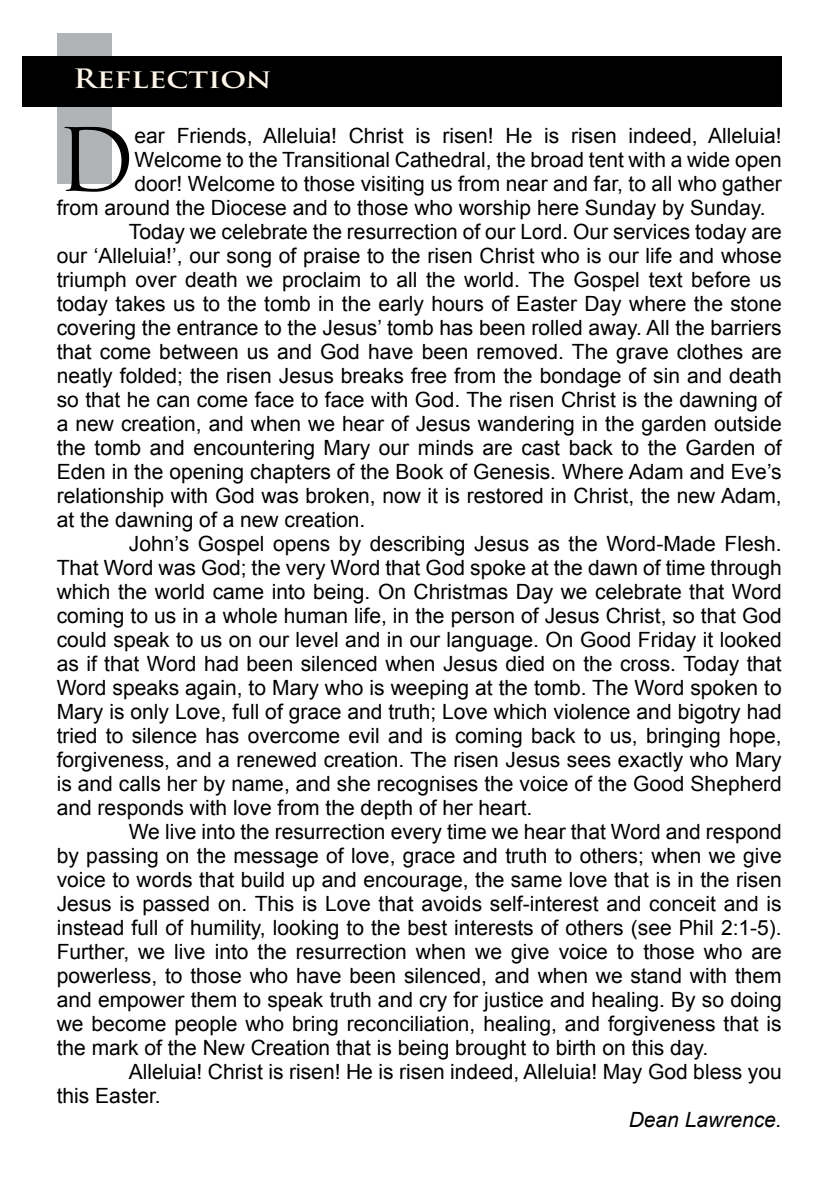
<style>
.page{position:relative;width:840px;height:1191px;background:#fff}
.page>*{position:absolute;margin:0;border:0;box-sizing:border-box;transform-origin:0 0}
.t1{font:84.8px "Trajan Pro";color:#000}
.t2{font:700 26px "Trajan Pro";letter-spacing:-.005em;color:#fff6eb;scale:1.2 1}
.t3{font:21px "Arial";color:#000}
.t4{font:italic 21px "Arial";color:#000}
</style>
<div class="page">
<div style="left:57px;top:33px;width:54px;height:150px;background:#b1b4b6"></div>
<div style="left:23px;top:56px;width:758px;height:51px;background:#000"></div>
<p class="t2" style="left:73px;top:62px;width:167px">Reflection</p>
<h1 class="t1" style="left:57px;top:106px;width:79px">D</h1>
<p class="t3" style="left:134px;top:122px;width:648px">ear Friends, Alleluia! Christ is risen! He is risen indeed, Alleluia!</p>
<p class="t3" style="left:134px;top:146px;width:648px">Welcome to the Transitional Cathedral, the broad tent with a wide open</p>
<p class="t3" style="left:134px;top:170px;width:648px">door! Welcome to those visiting us from near and far, to all who gather</p>
<p class="t3" style="left:57px;top:194px;width:710px">from around the Diocese and to those who worship here Sunday by Sunday.</p>
<p class="t3" style="left:129px;top:218px;width:654px">Today we celebrate the resurrection of our Lord. Our services today are</p>
<p class="t3" style="left:57px;top:242px;width:726px">our ‘Alleluia!’, our song of praise to the risen Christ who is our life and whose</p>
<p class="t3" style="left:57px;top:266px;width:726px">triumph over death we proclaim to all the world. The Gospel text before us</p>
<p class="t3" style="left:57px;top:290px;width:726px">today takes us to the tomb in the early hours of Easter Day where the stone</p>
<p class="t3" style="left:57px;top:314px;width:726px">covering the entrance to the Jesus’ tomb has been rolled away. All the barriers</p>
<p class="t3" style="left:57px;top:338px;width:726px">that come between us and God have been removed. The grave clothes are</p>
<p class="t3" style="left:57px;top:362px;width:726px">neatly folded; the risen Jesus breaks free from the bondage of sin and death</p>
<p class="t3" style="left:57px;top:386px;width:726px">so that he can come face to face with God. The risen Christ is the dawning of</p>
<p class="t3" style="left:57px;top:410px;width:726px">a new creation, and when we hear of Jesus wandering in the garden outside</p>
<p class="t3" style="left:57px;top:434px;width:726px">the tomb and encountering Mary our minds are cast back to the Garden of</p>
<p class="t3" style="left:57px;top:458px;width:726px">Eden in the opening chapters of the Book of Genesis. Where Adam and Eve’s</p>
<p class="t3" style="left:57px;top:482px;width:726px">relationship with God was broken, now it is restored in Christ, the new Adam,</p>
<p class="t3" style="left:57px;top:506px;width:310px">at the dawning of a new creation.</p>
<p class="t3" style="left:129px;top:530px;width:654px">John’s Gospel opens by describing Jesus as the Word-Made Flesh.</p>
<p class="t3" style="left:57px;top:554px;width:726px">That Word was God; the very Word that God spoke at the dawn of time through</p>
<p class="t3" style="left:57px;top:578px;width:726px">which the world came into being. On Christmas Day we celebrate that Word</p>
<p class="t3" style="left:57px;top:602px;width:726px">coming to us in a whole human life, in the person of Jesus Christ, so that God</p>
<p class="t3" style="left:57px;top:626px;width:726px">could speak to us on our level and in our language. On Good Friday it looked</p>
<p class="t3" style="left:57px;top:650px;width:726px">as if that Word had been silenced when Jesus died on the cross. Today that</p>
<p class="t3" style="left:57px;top:674px;width:726px">Word speaks again, to Mary who is weeping at the tomb. The Word spoken to</p>
<p class="t3" style="left:57px;top:698px;width:726px">Mary is only Love, full of grace and truth; Love which violence and bigotry had</p>
<p class="t3" style="left:57px;top:722px;width:726px">tried to silence has overcome evil and is coming back to us, bringing hope,</p>
<p class="t3" style="left:57px;top:746px;width:726px">forgiveness, and a renewed creation. The risen Jesus sees exactly who Mary</p>
<p class="t3" style="left:57px;top:770px;width:726px">is and calls her by name, and she recognises the voice of the Good Shepherd</p>
<p class="t3" style="left:57px;top:794px;width:477px">and responds with love from the depth of her heart.</p>
<p class="t3" style="left:129px;top:818px;width:654px">We live into the resurrection every time we hear that Word and respond</p>
<p class="t3" style="left:57px;top:842px;width:726px">by passing on the message of love, grace and truth to others; when we give</p>
<p class="t3" style="left:57px;top:866px;width:726px">voice to words that build up and encourage, the same love that is in the risen</p>
<p class="t3" style="left:57px;top:890px;width:726px">Jesus is passed on. This is Love that avoids self-interest and conceit and is</p>
<p class="t3" style="left:57px;top:914px;width:726px">instead full of humility, looking to the best interests of others (see Phil 2:1-5).</p>
<p class="t3" style="left:57px;top:938px;width:726px">Further, we live into the resurrection when we give voice to those who are</p>
<p class="t3" style="left:57px;top:962px;width:726px">powerless, to those who have been silenced, and when we stand with them</p>
<p class="t3" style="left:57px;top:986px;width:726px">and empower them to speak truth and cry for justice and healing. By so doing</p>
<p class="t3" style="left:57px;top:1010px;width:726px">we become people who bring reconciliation, healing, and forgiveness that is</p>
<p class="t3" style="left:57px;top:1034px;width:652px">the mark of the New Creation that is being brought to birth on this day.</p>
<p class="t3" style="left:129px;top:1058px;width:654px">Alleluia! Christ is risen! He is risen indeed, Alleluia! May God bless you</p>
<p class="t3" style="left:57px;top:1082px;width:105px">this Easter.</p>
<p class="t4" style="left:628px;top:1106px;width:154px">Dean Lawrence.</p>
</div>
